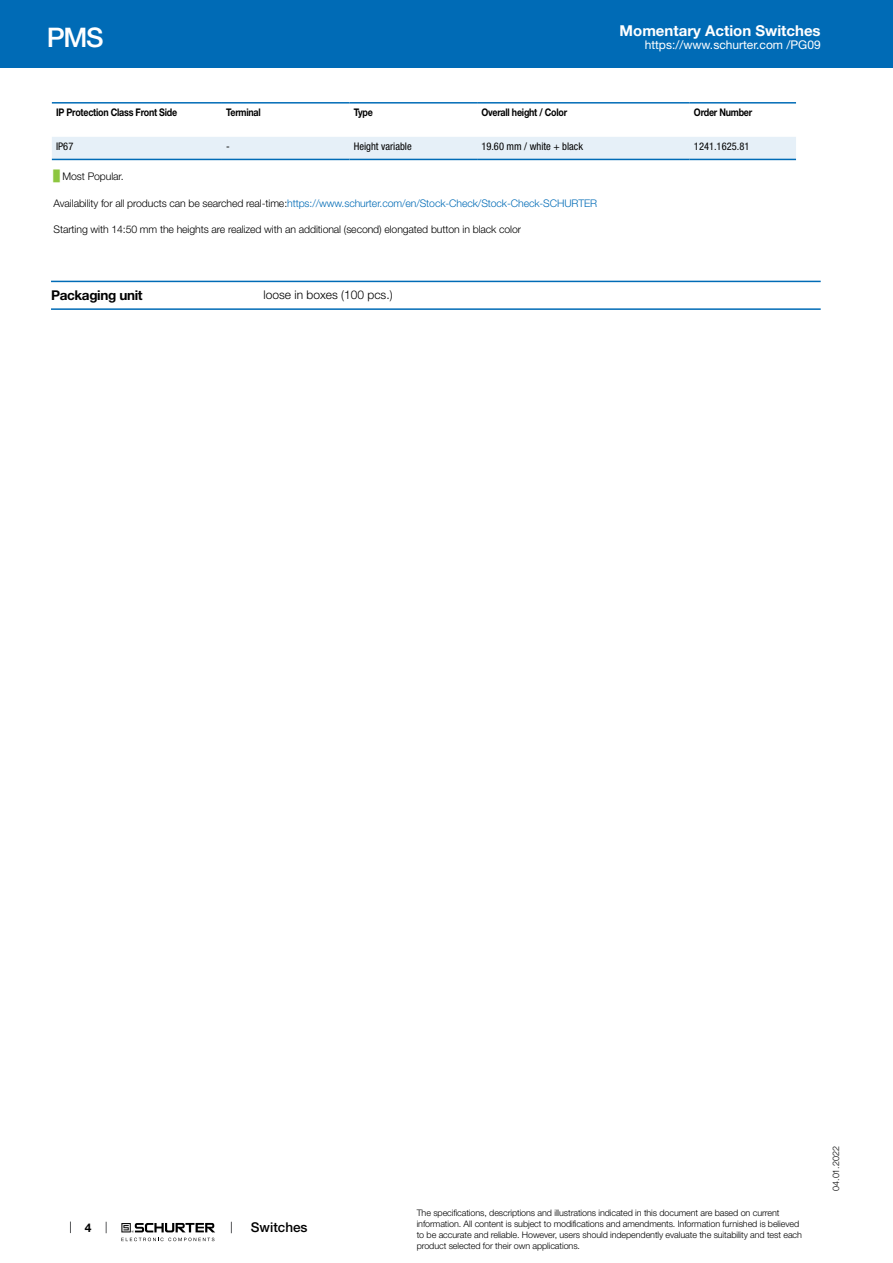
<style>
.page{position:relative;width:893px;height:1263px;background:#fff}
.page>*{position:absolute;margin:0;border:0;box-sizing:border-box;transform-origin:0 0}
.t1{font:500 27px "Helvetica Neue LT";color:#fff}
.t2{font:700 15px "Helvetica Neue LT";color:#fff}
.t3{font:700 13.5px "Helvetica Neue LT";letter-spacing:-.025em;color:#000}
.t4{font:500 13.5px "Helvetica Neue LT";color:#000}
.t5{font:12px "Helvetica Neue LT";color:#fff}
.t6{font:300 12px "Helvetica Neue LT";color:#000}
.t7{font:700 12px "Helvetica Neue LT";color:#000}
.t8{font:300 10.5px "Helvetica Neue LT";letter-spacing:-.01em;color:#006bb6}
.t9{font:300 10.5px "Helvetica Neue LT";letter-spacing:-.01em;color:#000}
.t10{font:700 10.5px "Helvetica Neue LT";letter-spacing:-.025em;color:#000;scale:.85 1}
.t11{font:condensed 10.5px "Helvetica Neue LT";color:#000}
.t12{font:300 9px/10.8px "Helvetica Neue LT";letter-spacing:-.01em;color:#000}
.s1{font-family:"Arial Unicode MS";font-weight:400;color:#8dc63f}
.s2{color:#000}
</style>
<div class="page">
<svg style="left:70px;top:1221px;width:1px;height:12px"></svg>
<svg style="left:121px;top:1223px;width:94px;height:18px"></svg>
<div style="left:0;top:0;width:893px;height:68px;background:#006bb6"></div>
<svg style="left:52px;top:160px;width:744px;height:1px"></svg>
<div style="left:52px;top:137px;width:744px;height:22px;background:#e6f0f8"></div>
<hr style="left:52px;top:102px;width:170px;height:2px;background:#006bb6">
<hr style="left:222px;top:102px;width:128px;height:2px;background:#006bb6">
<hr style="left:350px;top:102px;width:127px;height:2px;background:#006bb6">
<hr style="left:477px;top:102px;width:213px;height:2px;background:#006bb6">
<hr style="left:690px;top:102px;width:106px;height:2px;background:#006bb6">
<hr style="left:52px;top:159px;width:170px;height:1px;background:#006bb6">
<hr style="left:222px;top:159px;width:128px;height:1px;background:#006bb6">
<hr style="left:350px;top:159px;width:127px;height:1px;background:#006bb6">
<hr style="left:477px;top:159px;width:213px;height:1px;background:#006bb6">
<hr style="left:690px;top:159px;width:106px;height:1px;background:#006bb6">
<hr style="left:51px;top:281px;width:770px;height:1px;background:#006bb6">
<hr style="left:51px;top:308px;width:770px;height:2px;background:#006bb6">
<h1 class="t1" style="left:47px;top:21px;width:58px">PMS</h1>
<h2 class="t2" style="left:620px;top:21px;width:203px">Momentary Action Switches</h2>
<h3 class="t5" style="left:645px;top:38px;width:178px">https://www.schurter.com /PG09</h3>
<p class="t10" style="left:56px;top:106px;width:144px">IP Protection Class Front Side</p>
<p class="t10" style="left:226px;top:106px;width:42px">Terminal</p>
<p class="t10" style="left:354px;top:106px;width:24px">Type</p>
<p class="t10" style="left:481px;top:106px;width:103px">Overall height / Color</p>
<p class="t10" style="left:694px;top:106px;width:70px">Order Number</p>
<p class="t11" style="left:56px;top:140px;width:19px">IP67</p>
<p class="t11" style="left:226px;top:140px;width:5px">-</p>
<p class="t11" style="left:354px;top:140px;width:59px">Height variable</p>
<p class="t11" style="left:481px;top:140px;width:103px">19.60 mm / white + black</p>
<p class="t11" style="left:694px;top:140px;width:57px">1241.1625.81</p>
<p class="t9" style="left:54px;top:170px;width:72px"><span class="s1">█</span> Most Popular.</p>
<p class="t8" style="left:54px;top:196px;width:545px"><span class="s2">Availability for all products can be searched real-time:</span>https://www.schurter.com/en/Stock-Check/Stock-Check-SCHURTER</p>
<p class="t9" style="left:54px;top:223px;width:469px">Starting with 14:50 mm the heights are realized with an additional (second) elongated button in black color</p>
<h3 class="t3" style="left:51px;top:287px;width:93px">Packaging unit</h3>
<h3 class="t6" style="left:264px;top:287px;width:130px">loose in boxes (100 pcs.)</h3>
<h3 class="t7" style="left:85px;top:1220px;width:8px">4</h3>
<h3 class="t4" style="left:251px;top:1219px;width:58px">Switches</h3>
<p class="t12" style="left:417px;top:1207px;width:387px">The specifications, descriptions and illustrations indicated in this document are based on current information. All content is subject to modifications and amendments. Information furnished is believed to be accurate and reliable. However, users should independently evaluate the suitability and test each product selected for their own applications.</p>
<p class="t12" style="left:830px;top:1191px;width:46px;rotate:-90deg">04.01.2022</p>
</div>
